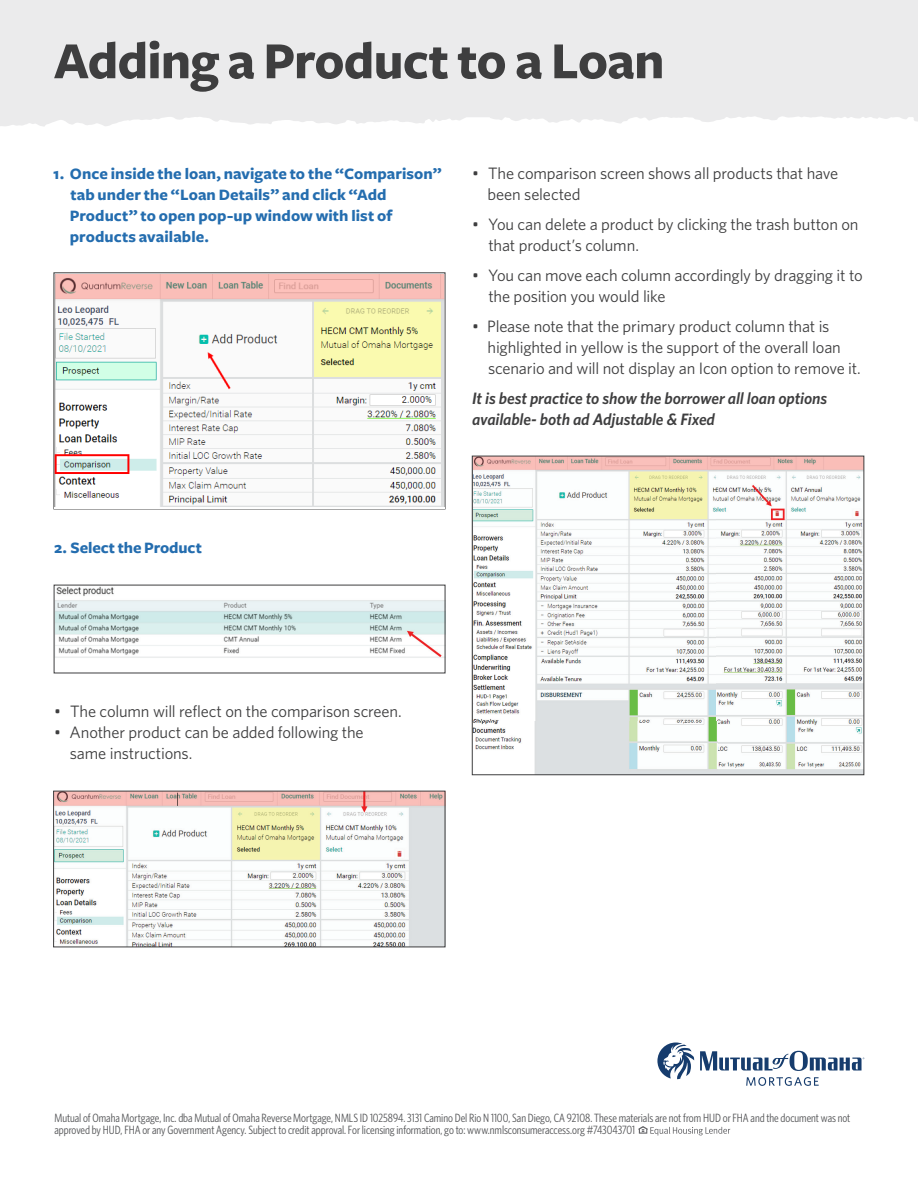
<style>
.page{position:relative;width:918px;height:1188px;background:#fff}
.page>*{position:absolute;margin:0;border:0;box-sizing:border-box;transform-origin:0 0}
.t1{font:700 54px "Freight Sans";letter-spacing:-.015em;color:#3e3e3f}
.t2{font:16.5px/21px "Whitney";letter-spacing:-.01em;color:#3e3e3f}
.t3{font:700 16.5px/21px "Freight Sans";letter-spacing:.005em;color:#246daf}
.t4{font:italic 600 16.5px/21px "Whitney";letter-spacing:-.01em;color:#3e3e3f}
.t5{font:12px/12px "Whitney Condensed";letter-spacing:-.005em;color:#57585a}
</style>
<div class="page">
<div style="left:0;top:0;width:918px;height:156px;background:#ebebec"></div>
<svg style="left:0;top:116px;width:918px;height:40px;background:#fcfcfc"></svg>
<svg style="left:657px;top:1043px;width:37px;height:36px"></svg>
<svg style="left:700px;top:1051px;width:164px;height:20px"></svg>
<svg style="left:746px;top:1077px;width:73px;height:9px"></svg>
<svg style="left:638px;top:1126px;width:92px;height:10px"></svg>
<img style="left:56px;top:587px;width:387px;height:71px">
<img style="left:55px;top:793px;width:388px;height:152px">
<img style="left:474px;top:458px;width:388px;height:315px">
<div style="left:472px;top:456px;width:392px;height:319px;border:1px solid #3e3e3f"></div>
<img style="left:54px;top:274px;width:391px;height:233px">
<h1 class="t1" style="left:54px;top:32px;width:612px">Adding a Product to a Loan</h1>
<p class="t3" style="left:70px;top:164px;width:374px;text-indent:-16px">1. Once inside the loan, navigate to the “Comparison” tab under the “Loan Details” and click “Add Product” to open pop-up window with list of products available.</p>
<p class="t2" style="left:488px;top:163px;width:352px;text-indent:-15px">• The comparison screen shows all products that have been selected</p>
<p class="t2" style="left:488px;top:214px;width:372px;text-indent:-16px">• You can delete a product by clicking the trash button on that product’s column.</p>
<p class="t2" style="left:488px;top:265px;width:376px;text-indent:-16px">• You can move each column accordingly by dragging it to the position you would like</p>
<p class="t2" style="left:488px;top:316px;width:375px;text-indent:-16px">• Please note that the primary product column that is highlighted in yellow is the support of the overall loan scenario and will not display an Icon option to remove it.</p>
<p class="t4" style="left:472px;top:388px;width:357px">It is best practice to show the borrower all loan options available- both ad Adjustable &amp; Fixed</p>
<p class="t3" style="left:54px;top:538px;width:149px">2. Select the Product</p>
<p class="t2" style="left:54px;top:701px;width:349px">• The column will reflect on the comparison screen.</p>
<p class="t2" style="left:70px;top:722px;width:295px;text-indent:-16px">• Another product can be added following the same instructions.</p>
<p class="t5" style="left:54px;top:1111px;width:797px">Mutual of Omaha Mortgage, Inc. dba Mutual of Omaha Reverse Mortgage, NMLS ID 1025894. 3131 Camino Del Rio N 1100, San Diego, CA 92108. These materials are not from HUD or FHA and the document was not approved by HUD, FHA or any Government Agency. Subject to credit approval. For licensing information, go to: www.nmlsconsumeraccess.org #743043701</p>
</div>
